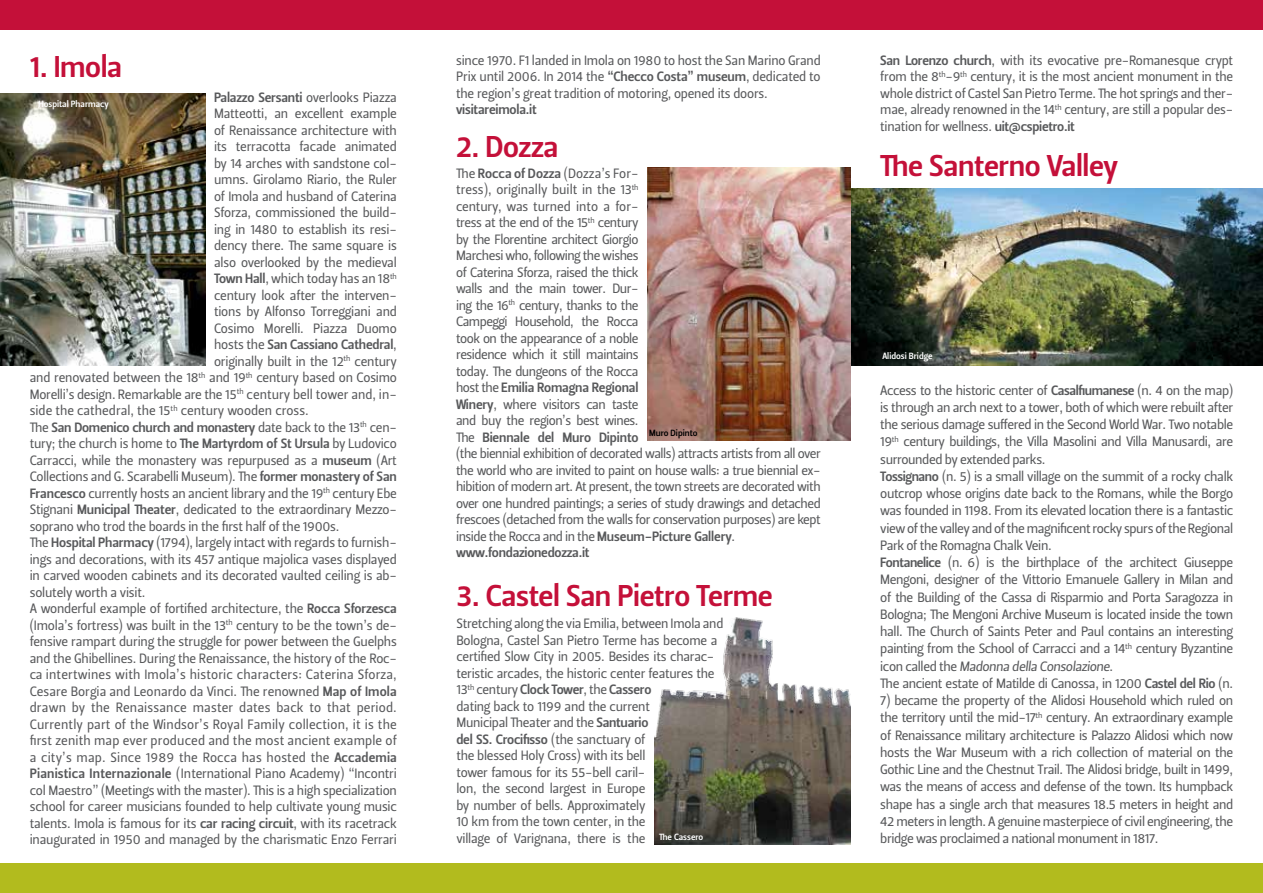
<style>
.page{position:relative;width:1263px;height:893px;background:#fff}
.page>*{position:absolute;margin:0;border:0;box-sizing:border-box;transform-origin:0 0}
.t1{font:30px "Leitura Sans Grot 3";letter-spacing:-.015em;color:#c41039}
.t2{font:13.5px/16.5px "Leitura Sans Grot 2";letter-spacing:-.02em;color:#58595b;text-align:justify}
.t3{font:13.5px "Leitura Sans Grot 3";letter-spacing:-.015em;color:#58595b}
.t4{font:9px "Leitura Sans Grot 3";color:#fff}
.t5{font:9px "Leitura Sans Grot 3";color:#000}
.s1{font-family:"Leitura Sans Grot 2"}
.s2{font-family:"Leitura Sans Grot 3"}
</style>
<div class="page">
<div style="left:0;top:863px;width:1263px;height:30px;background:#b2bb1e"></div>
<div style="left:0;top:0;width:1263px;height:30px;background:#c41039"></div>
<img style="left:0;top:94px;width:206px;height:272px">
<img style="left:655px;top:617px;width:195px;height:227px">
<img style="left:850px;top:188px;width:413px;height:177px">
<img style="left:647px;top:167px;width:203px;height:273px">
<h1 class="t1" style="left:30px;top:49px;width:94px">1. Imola</h1>
<p class="t3" style="left:214px;top:89px;width:184px">Palazzo Sersanti <span class="s1">overlooks Piazza</span></p>
<p class="t2" style="left:214px;top:106px;width:184px">Matteotti, an excellent example of Renaissance architecture with its terracotta facade animated by 14 arches with sandstone col&shy;umns. Girolamo Riario, the Ruler of Imola and husband of Caterina Sforza, commissioned the build&shy;ing in 1480 to establish its resi&shy;dency there. The same square is also overlooked by the medieval <span class="s2">Town Hall</span>, which today has an 18<sup>th </sup>century look after the interven&shy;tions by Alfonso Torreggiani and Cosimo Morelli. Piazza Duomo</p>
<p class="t3" style="left:214px;top:337px;width:184px"><span class="s1">hosts the</span> San Cassiano Cathedral<span class="s1">,</span></p>
<p class="t2" style="left:30px;top:353px;width:369px;text-indent:184px">originally built in the 12<sup>th</sup> century and renovated between the 18<sup>th</sup> and 19<sup>th</sup> century based on Cosimo Morelli’s design. Remarkable are the 15<sup>th</sup> century bell tower and, in&shy;side the cathedral, the 15<sup>th</sup> century wooden cross.</p>
<p class="t3" style="left:30px;top:419px;width:369px"><span class="s1">The</span> San Domenico church and monastery <span class="s1">date back to the 13</span><sup>th</sup> <span class="s1">cen-</span></p>
<p class="t2" style="left:30px;top:436px;width:369px;text-align:left">tury; the church is home to <span class="s2">The Martyrdom of St Ursula</span> by Ludovico Carracci, while the monastery was repurpused as a <span class="s2">museum</span> (Art Collections and G. Scarabelli Museum). The <span class="s2">former monastery of San Francesco</span> currently hosts an ancient library and the 19<sup>th</sup> century Ebe Stignani <span class="s2">Municipal Theater</span>, dedicated to the extraordinary Mezzo&shy;soprano who trod the boards in the first half of the 1900s.<br>The <span class="s2">Hospital Pharmacy</span> (1794), largely intact with regards to furnish&shy;ings and decorations, with its 457 antique majolica vases displayed in carved wooden cabinets and its decorated vaulted ceiling is ab&shy;solutely worth a visit.<br>A wonderful example of fortified architecture, the <span class="s2">Rocca Sforzesca </span>(Imola’s fortress) was built in the 13<sup>th</sup> century to be the town’s de&shy;fensive rampart during the struggle for power between the Guelphs and the Ghibellines. During the Renaissance, the history of the Roc&shy;ca intertwines with Imola’s historic characters: Caterina Sforza, Cesare Borgia and Leonardo da Vinci. The renowned <span class="s2">Map of Imola </span>drawn by the Renaissance master dates back to that period.<br>Currently part of the Windsor’s Royal Family collection, it is the first zenith map ever produced and the most ancient example of a city’s map. Since 1989 the Rocca has hosted the <span class="s2">Accademia Pianistica Internazionale</span> (International Piano Academy) “Incontri col Maestro” (Meetings with the master). This is a high specialization school for career musicians founded to help cultivate young music talents. Imola is famous for its <span class="s2">car racing circuit</span>, with its racetrack inaugurated in 1950 and managed by the charismatic Enzo Ferrari</p>
<p class="t4" style="left:38px;top:99px;width:72px">Hospital Pharmacy</p>
<p class="t2" style="left:456px;top:52px;width:366px">since 1970. F1 landed in Imola on 1980 to host the San Marino Grand Prix until 2006. In 2014 the <span class="s2">“Checco Costa” museum</span>, dedicated to the region’s great tradition of motoring, opened its doors.</p>
<p class="t3" style="left:456px;top:102px;width:82px">visitareimola.it</p>
<h1 class="t1" style="left:456px;top:129px;width:104px">2. Dozza</h1>
<p class="t2" style="left:456px;top:165px;width:184px">The <span class="s2">Rocca of Dozza</span> (Dozza’s For&shy;tress), originally built in the 13<sup>th </sup>century, was turned into a for&shy;tress at the end of the 15<sup>th</sup> century by the Florentine architect Giorgio Marchesi who, following the wishes of Caterina Sforza, raised the thick walls and the main tower. Dur&shy;ing the 16<sup>th</sup> century, thanks to the Campeggi Household, the Rocca took on the appearance of a noble residence which it still maintains today. The dungeons of the Rocca</p>
<p class="t3" style="left:456px;top:380px;width:184px"><span class="s1">host the</span> Emilia Romagna Regional</p>
<p class="t2" style="left:456px;top:396px;width:184px"><span class="s2">Winery</span>, where visitors can taste and buy the region’s best wines.</p>
<p class="t3" style="left:456px;top:429px;width:184px"><span class="s1">The</span> Biennale del Muro Dipinto</p>
<p class="t2" style="left:456px;top:445px;width:366px">(the biennial exhibition of decorated walls) attracts artists from all over the world who are invited to paint on house walls: a true biennial ex&shy;hibition of modern art. At present, the town streets are decorated with over one hundred paintings; a series of study drawings and detached frescoes (detached from the walls for conservation purposes) are kept inside the Rocca and in the <span class="s2">Museum-Picture Gallery</span>.</p>
<p class="t3" style="left:456px;top:545px;width:135px">www.fondazionedozza.it</p>
<p class="t5" style="left:649px;top:428px;width:50px">Muro Dipinto</p>
<h1 class="t1" style="left:456px;top:578px;width:318px">3. Castel San Pietro Terme</h1>
<p class="t2" style="left:456px;top:615px;width:269px;text-align:left">Stretching along the via Emilia, between Imola and Bologna, Castel San Pietro Terme has become a certified Slow City in 2005. Besides its charac&shy;teristic arcades, the historic center features the</p>
<p class="t3" style="left:456px;top:681px;width:196px"><span class="s1">13</span><sup>th</sup> <span class="s1">century</span> Clock Tower<span class="s1">, the</span> Cassero</p>
<p class="t2" style="left:456px;top:698px;width:195px">dating back to 1199 and the current<br>Municipal Theater and the <span class="s2">Santuario</span></p>
<p class="t3" style="left:456px;top:731px;width:190px">del SS. Crocifisso <span class="s1">(the sanctuary of</span></p>
<p class="t2" style="left:456px;top:747px;width:191px">the blessed Holy Cross) with its bell tower famous for its 55-bell caril&shy;lon, the second largest in Europe by number of bells. Approximately 10 km from the town center, in the village of Varignana, there is the</p>
<p class="t4" style="left:659px;top:831px;width:46px">The Cassero</p>
<p class="t2" style="left:880px;top:52px;width:354px"><span class="s2">San Lorenzo church</span>, with its evocative pre-Romanesque crypt from the 8<sup>th</sup>-9<sup>th</sup> century, it is the most ancient monument in the whole district of Castel San Pietro Terme. The hot springs and ther&shy;mae, already renowned in the 14<sup>th</sup> century, are still a popular des&shy;tination for wellness. <span class="s2">uit@cspietro.it</span></p>
<h1 class="t1" style="left:880px;top:148px;width:239px">The Santerno Valley</h1>
<p class="t4" style="left:882px;top:350px;width:52px">Alidosi Bridge</p>
<p class="t2" style="left:880px;top:381px;width:354px;line-height:17.2px;text-align:left">Access to the historic center of <span class="s2">Casalfiumanese</span> (n. 4 on the map) is through an arch next to a tower, both of which were rebuilt after the serious damage suffered in the Second World War. Two notable 19<sup>th</sup> century buildings, the Villa Masolini and Villa Manusardi, are surrounded by extended parks.<br><span class="s2">Tossignano</span> (n. 5) is a small village on the summit of a rocky chalk outcrop whose origins date back to the Romans, while the Borgo was founded in 1198. From its elevated location there is a fantastic view of the valley and of the magnificent rocky spurs of the Regional Park of the Romagna Chalk Vein.<br><span class="s2">Fontanelice</span> (n. 6) is the birthplace of the architect Giuseppe Mengoni, designer of the Vittorio Emanuele Gallery in Milan and of the Building of the Cassa di Risparmio and Porta Saragozza in Bologna; The Mengoni Archive Museum is located inside the town hall. The Church of Saints Peter and Paul contains an interesting painting from the School of Carracci and a 14<sup>th</sup> century Byzantine icon called the Madonna della Consolazione.<br>The ancient estate of Matilde di Canossa, in 1200 <span class="s2">Castel del Rio</span> (n.</p>
<p class="t2" style="left:880px;top:692px;width:354px;line-height:17.2px">7) became the property of the Alidosi Household which ruled on the territory until the mid-17<sup>th</sup> century. An extraordinary example of Renaissance military architecture is Palazzo Alidosi which now hosts the War Museum with a rich collection of material on the Gothic Line and the Chestnut Trail. The Alidosi bridge, built in 1499, was the means of access and defense of the town. Its humpback shape has a single arch that measures 18.5 meters in height and 42 meters in length. A genuine masterpiece of civil engineering, the bridge was proclaimed a national monument in 1817.</p>
</div>
